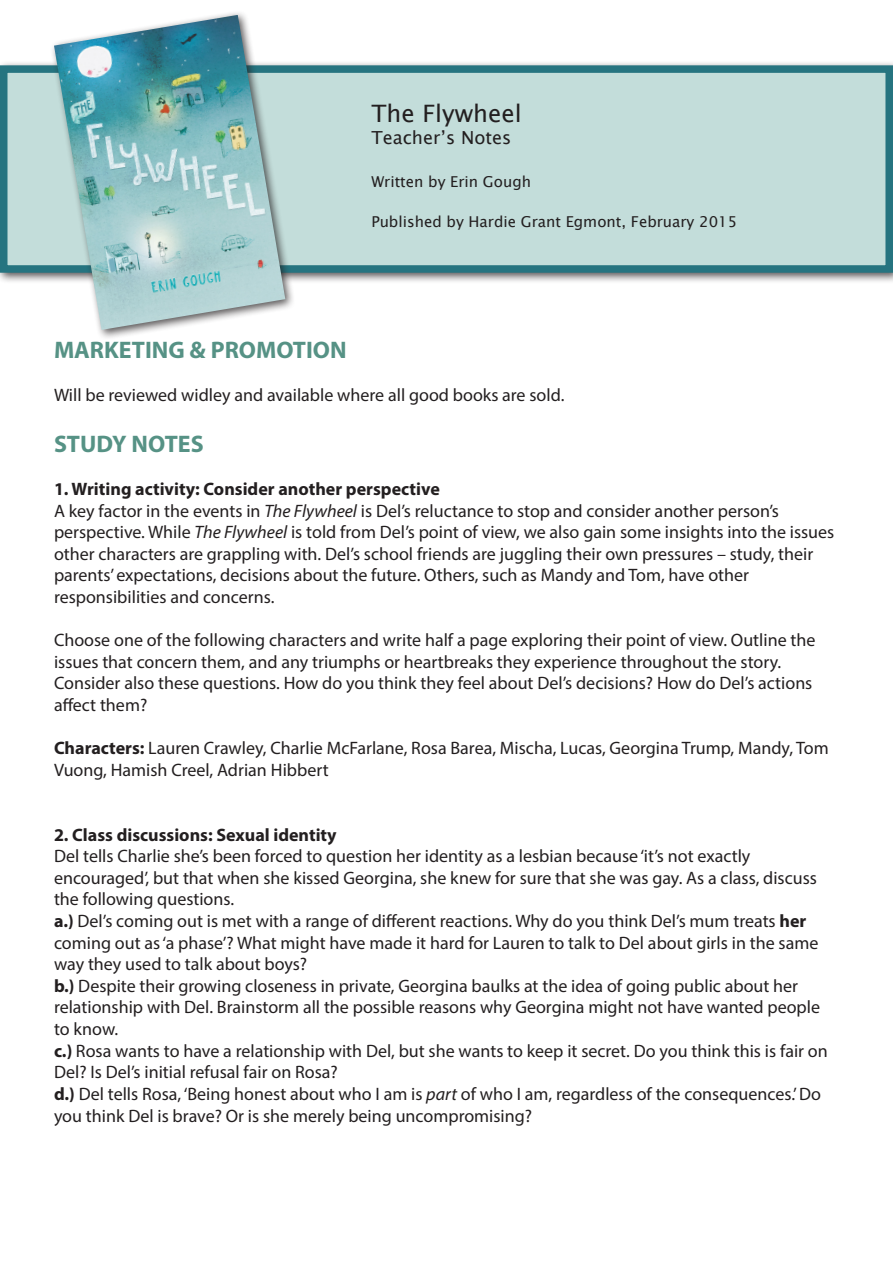
<style>
.page{position:relative;width:893px;height:1263px;background:#fff}
.page>*{position:absolute;margin:0;border:0;box-sizing:border-box;transform-origin:0 0}
.t1{font:700 24px "Myriad Pro";color:#569285}
.t2{font:24px "Lucida Sans Unicode";color:#231f20}
.t3{font:18px/21.6px "Myriad Pro";color:#231f20}
.t4{font:700 18px "Myriad Pro";color:#231f20}
.t5{font:18px "Lucida Sans Unicode";color:#231f20}
.t6{font:15px "Lucida Sans Unicode";color:#231f20}
.s1{font-style:italic}
.s2{font-weight:700}
</style>
<div class="page">
<div style="left:0;top:60px;width:893px;height:224px;background:#231f20;opacity:.75"></div>
<div style="left:4px;top:69px;width:885px;height:200px;background:#c3ddda"></div>
<div style="left:0;top:65px;width:893px;height:208px;border:8px solid #267480"></div>
<div style="left:49px;top:10px;width:247px;height:331px;background:#231f20;opacity:.75"></div>
<img style="left:54px;top:15px;width:231px;height:315px">
<p class="t2" style="left:371px;top:95px;width:152px">The Flywheel</p>
<p class="t5" style="left:371px;top:123px;width:141px">Teacher’s Notes</p>
<p class="t6" style="left:371px;top:170px;width:161px">Written by Erin Gough</p>
<p class="t6" style="left:371px;top:209px;width:367px">Published by Hardie Grant Egmont, February 2015</p>
<p class="t1" style="left:54px;top:334px;width:294px">MARKETING &amp; PROMOTION</p>
<p class="t3" style="left:54px;top:384px;width:512px">Will be reviewed widley and available where all good books are sold.</p>
<p class="t1" style="left:54px;top:428px;width:151px">STUDY NOTES</p>
<p class="t4" style="left:54px;top:477px;width:387px">1. Writing activity: Consider another perspective</p>
<p class="t3" style="left:54px;top:499px;width:726px">A key factor in the events in <span class="s1">The Flywheel</span> is Del’s reluctance to stop and consider another person’s</p>
<p class="t3" style="left:54px;top:521px;width:782px">perspective. While <span class="s1">The Flywheel</span> is told from Del’s point of view, we also gain some insights into the issues other characters are grappling with. Del’s school friends are juggling their own pressures – study, their parents’ expectations, decisions about the future. Others, such as Mandy and Tom, have other</p>
<p class="t3" style="left:54px;top:586px;width:222px">responsibilities and concerns.</p>
<p class="t3" style="left:54px;top:629px;width:763px">Choose one of the following characters and write half a page exploring their point of view. Outline the issues that concern them, and any triumphs or heartbreaks they experience throughout the story.</p>
<p class="t3" style="left:54px;top:672px;width:760px">Consider also these questions. How do you think they feel about Del’s decisions? How do Del’s actions affect them?</p>
<p class="t3" style="left:54px;top:737px;width:776px"><span class="s2">Characters:</span> Lauren Crawley, Charlie McFarlane, Rosa Barea, Mischa, Lucas, Georgina Trump, Mandy, Tom<br>Vuong, Hamish Creel, Adrian Hibbert</p>
<p class="t4" style="left:54px;top:823px;width:284px">2. Class discussions: Sexual identity</p>
<p class="t3" style="left:54px;top:845px;width:698px">Del tells Charlie she’s been forced to question her identity as a lesbian because ‘it’s not exactly</p>
<p class="t3" style="left:54px;top:867px;width:764px">encouraged’, but that when she kissed Georgina, she knew for sure that she was gay. As a class, discuss the following questions.</p>
<p class="t3" style="left:54px;top:910px;width:766px"><span class="s2">a.)</span> Del’s coming out is met with a range of different reactions. Why do you think Del’s mum treats <span class="s2">her </span>coming out as ‘a phase’? What might have made it hard for Lauren to talk to Del about girls in the same way they used to talk about boys?</p>
<p class="t3" style="left:54px;top:975px;width:768px"><span class="s2">b.)</span> Despite their growing closeness in private, Georgina baulks at the idea of going public about her relationship with Del. Brainstorm all the possible reasons why Georgina might not have wanted people to know.</p>
<p class="t3" style="left:54px;top:1039px;width:775px"><span class="s2">c.)</span> Rosa wants to have a relationship with Del, but she wants to keep it secret. Do you think this is fair on<br>Del? Is Del’s initial refusal fair on Rosa?</p>
<p class="t3" style="left:54px;top:1083px;width:768px"><span class="s2">d.)</span> Del tells Rosa, ‘Being honest about who I am is <span class="s1">part</span> of who I am, regardless of the consequences.’ Do you think Del is brave? Or is she merely being uncompromising?</p>
</div>
